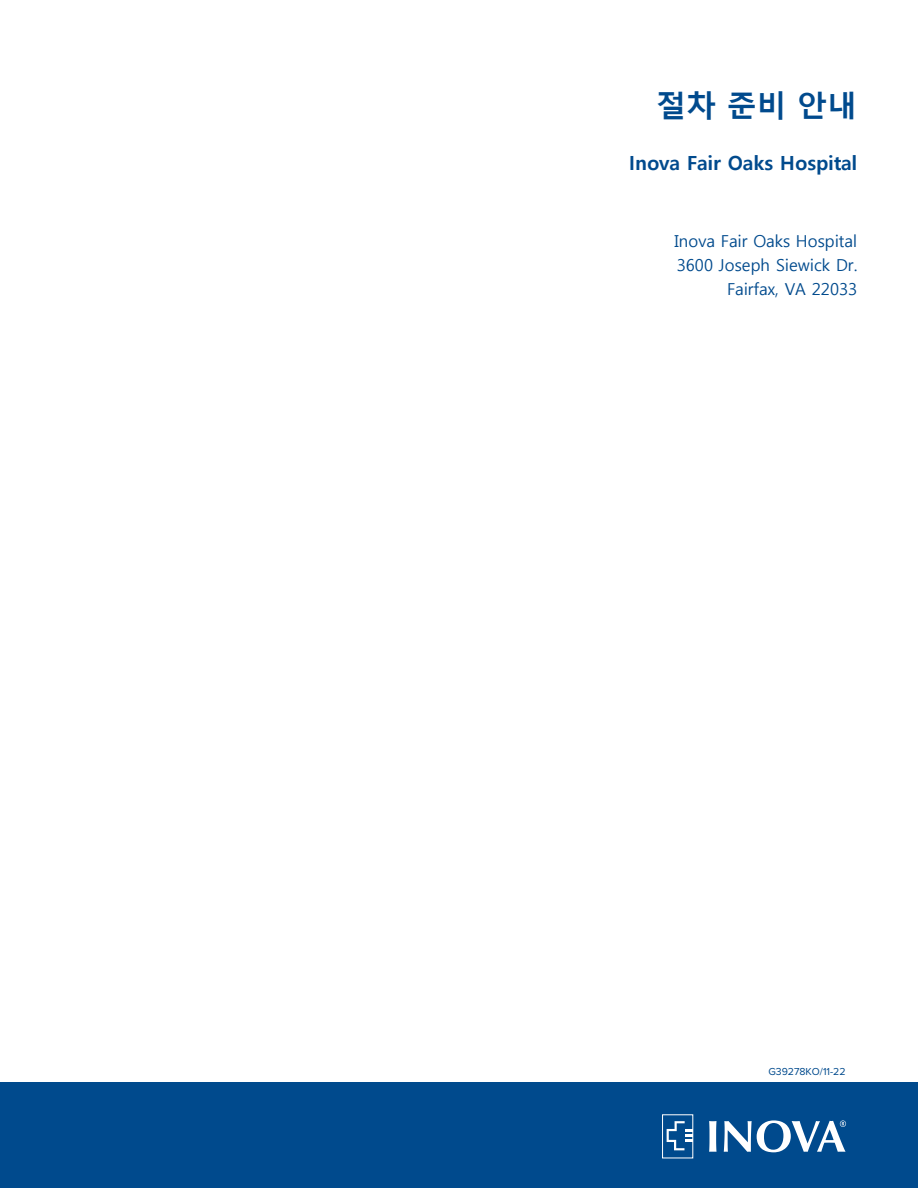
<style>
.page{position:relative;width:918px;height:1188px;background:#fff}
.page>*{position:absolute;margin:0;border:0;box-sizing:border-box;transform-origin:0 0}
.t1{font:700 30px "Malgun Gothic";color:#004a8d}
.t2{font:700 19.5px "Malgun Gothic";color:#004a8d}
.t3{font:16.5px/24px "Malgun Gothic";color:#004a8d;text-align:right}
.t4{font:10.5px "Proxima Nova";color:#004a8d}
</style>
<div class="page">
<div style="left:0;top:1082px;width:918px;height:106px;background:#004a8d"></div>
<div style="left:662px;top:1114px;width:31px;height:44px;border:1px solid #fff"></div>
<svg style="left:667px;top:1121px;width:26px;height:29px"></svg>
<svg style="left:709px;top:1121px;width:7px;height:31px"></svg>
<svg style="left:724px;top:1120px;width:122px;height:32px"></svg>
<h1 class="t1" style="left:656px;top:88px;width:203px">절차 준비 안내</h1>
<p class="t2" style="left:629px;top:152px;width:230px">Inova Fair Oaks Hospital</p>
<p class="t3" style="left:675px;top:229px;width:184px">Inova Fair Oaks Hospital<br>3600 Joseph Siewick Dr.<br>Fairfax, VA 22033</p>
<p class="t4" style="left:768px;top:1065px;width:79px">G39278KO/11-22</p>
</div>
